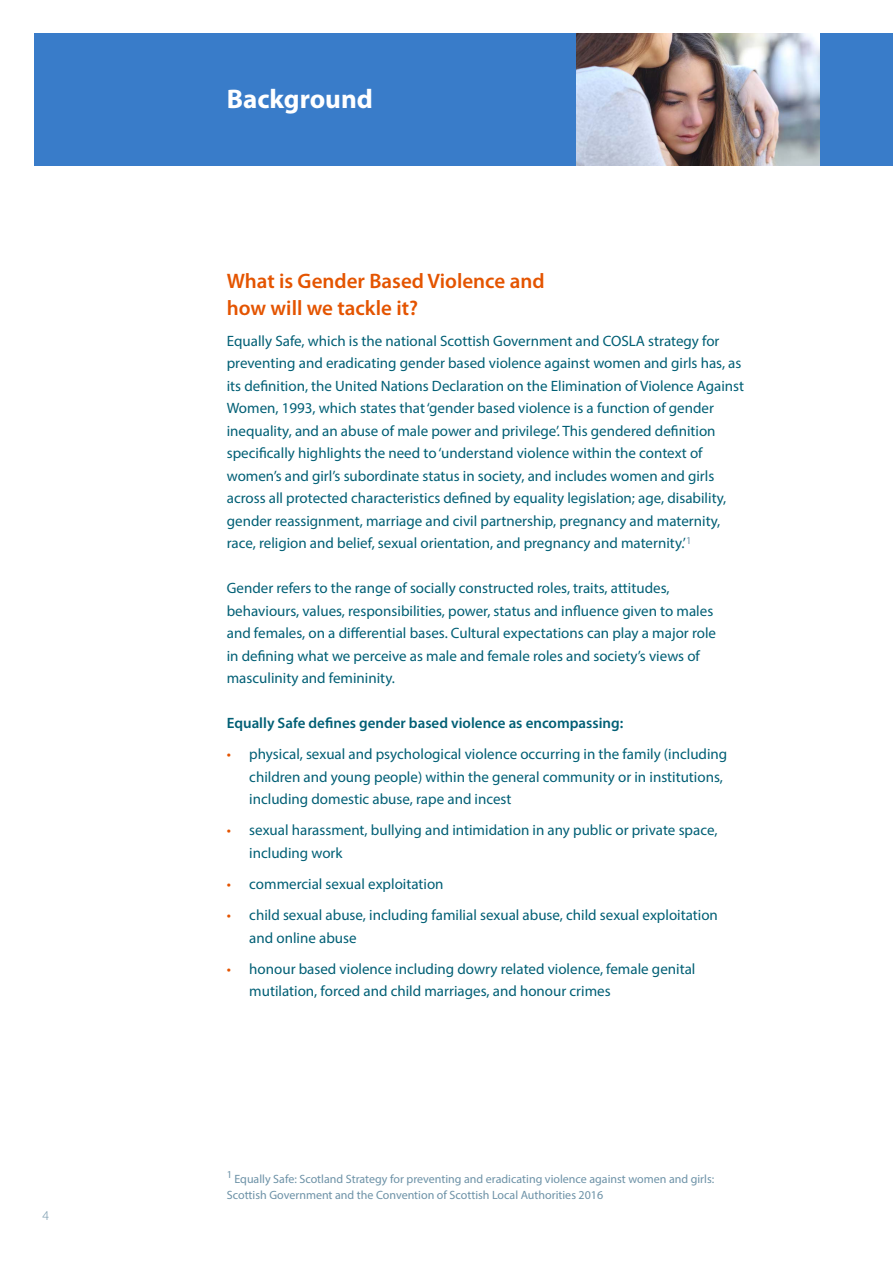
<style>
.page{position:relative;width:893px;height:1263px;background:#fff}
.page>*{position:absolute;margin:0;border:0;box-sizing:border-box;transform-origin:0 0}
.t1{font:700 27px "Myriad Pro";color:#fff}
.t2{font:600 21px/27px "Myriad Pro";color:#e45400}
.t3{font:15px/22.5px "Myriad Pro";color:#005f75}
.t4{font:600 15px "Myriad Pro";color:#005f75}
.t5{font:300 13.5px "Myriad Pro";color:#6d92a7}
.t6{font:12px/16.5px "Myriad Pro";color:#6d92a7}
.s1{color:#e45400}
</style>
<div class="page">
<div style="left:34px;top:26px;width:859px;height:142px;background:#397cc9"></div>
<img style="left:576px;top:33px;width:243px;height:133px">
<div style="left:0;top:166px;width:893px;height:16px;background:#fff"></div>
<div style="left:0;top:1px;width:893px;height:32px;background:#fff"></div>
<p class="t5" style="left:43px;top:1207px;width:8px">4</p>
<h1 class="t1" style="left:227px;top:81px;width:148px">Background</h1>
<h2 class="t2" style="left:227px;top:268px;width:319px">What is Gender Based Violence and how will we tackle it?</h2>
<p class="t3" style="left:227px;top:329px;width:519px">Equally Safe, which is the national Scottish Government and COSLA strategy for preventing and eradicating gender based violence against women and girls has, as its definition, the United Nations Declaration on the Elimination of Violence Against Women, 1993, which states that ‘gender based violence is a function of gender inequality, and an abuse of male power and privilege’. This gendered definition specifically highlights the need to ‘understand violence within the context of women’s and girl’s subordinate status in society, and includes women and girls across all protected characteristics defined by equality legislation; age, disability, gender reassignment, marriage and civil partnership, pregnancy and maternity, race, religion and belief, sexual orientation, and pregnancy and maternity.’<sup>1</sup></p>
<p class="t3" style="left:227px;top:577px;width:491px">Gender refers to the range of socially constructed roles, traits, attitudes, behaviours, values, responsibilities, power, status and influence given to males and females, on a differential bases. Cultural expectations can play a major role in defining what we perceive as male and female roles and society’s views of masculinity and femininity.</p>
<p class="t4" style="left:227px;top:715px;width:398px">Equally Safe defines gender based violence as encompassing:</p>
<p class="t3" style="left:249px;top:743px;width:479px;text-indent:-22px"><span class="s1">•</span> physical, sexual and psychological violence occurring in the family (including children and young people) within the general community or in institutions, including domestic abuse, rape and incest</p>
<p class="t3" style="left:249px;top:819px;width:470px;text-indent:-22px"><span class="s1">•</span> sexual harassment, bullying and intimidation in any public or private space, including work</p>
<p class="t3" style="left:227px;top:872px;width:218px"><span class="s1">•</span> commercial sexual exploitation</p>
<p class="t3" style="left:249px;top:903px;width:470px;text-indent:-22px"><span class="s1">•</span> child sexual abuse, including familial sexual abuse, child sexual exploitation and online abuse</p>
<p class="t3" style="left:249px;top:957px;width:448px;text-indent:-22px"><span class="s1">•</span> honour based violence including dowry related violence, female genital mutilation, forced and child marriages, and honour crimes</p>
<p class="t6" style="left:227px;top:1170px;width:489px"><sup>1</sup> Equally Safe: Scotland Strategy for preventing and eradicating violence against women and girls:<br>Scottish Government and the Convention of Scottish Local Authorities 2016</p>
</div>
